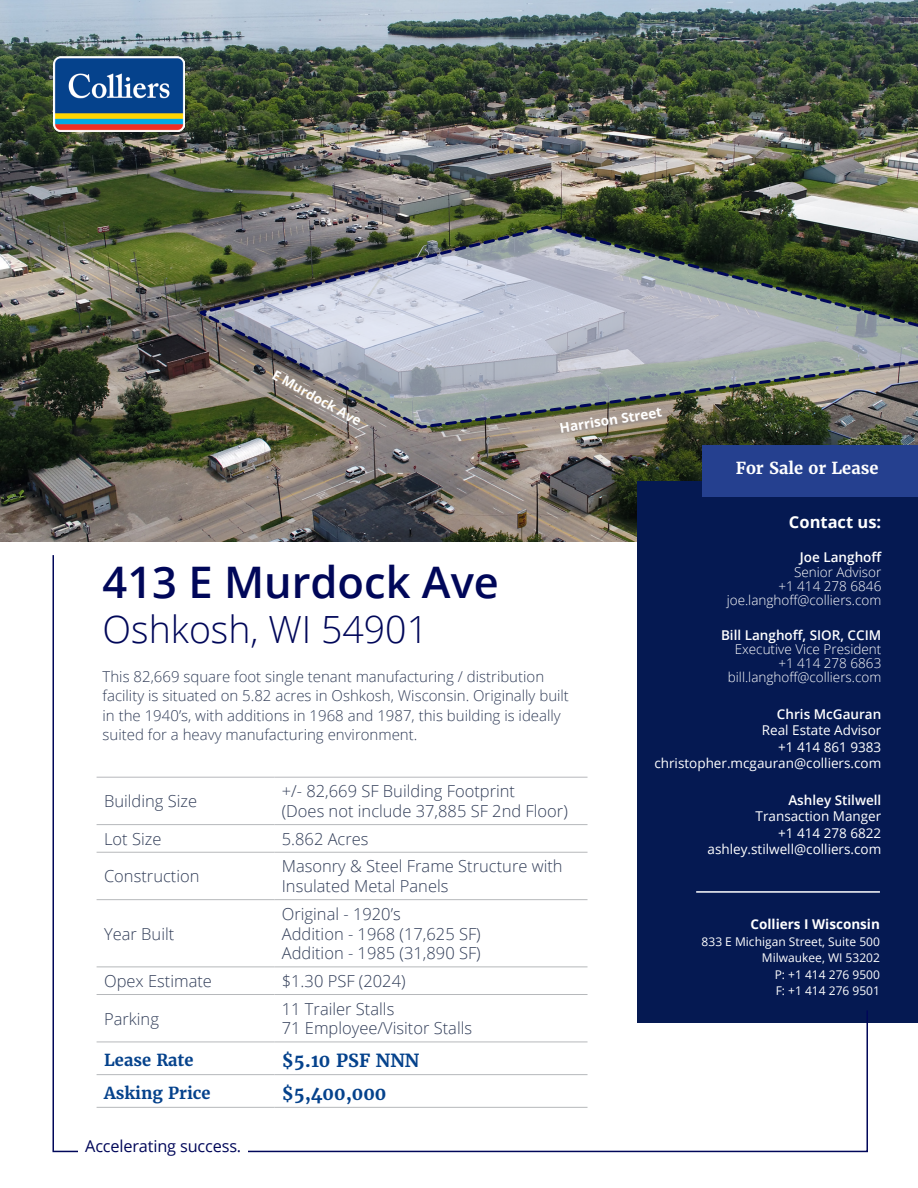
<style>
.page{position:relative;width:918px;height:1188px;background:#fff}
.page>*{position:absolute;margin:0;border:0;box-sizing:border-box;transform-origin:0 0}
.t1{font:600 43.5px "Open Sans";color:#000759}
.t2{font:300 37.5px "Open Sans";color:#000759}
.Table_1_Value{font:700 18px "Merriweather";color:#05428c}
.Table_1_Value-2{font:300 16.5px/19.8px "Open Sans";color:#323e59}
.Table_1_Label{font:300 16.5px "Open Sans";color:#323e59}
.Table_1_Label-2{font:700 16.5px "Merriweather";color:#05428c}
.t3{font:700 16.5px "Merriweather";color:#fff}
.t4{font:700 16.5px "Open Sans";color:#fff}
.t5{font:16.35px "Open Sans";letter-spacing:-.01em;color:#000759}
.t6{font:300 15px/19.5px "Open Sans";color:#323e59}
.t7{font:13.5px "Open Sans";color:#fff}
.t8{font:300 13.5px "Open Sans";color:#fff}
.t9{font:600 13.5px "Open Sans";color:#fff}
.Contact_Info{font:700 13.5px "Open Sans";color:#fff}
.t10{font:12px "Open Sans";color:#fff}
</style>
<div class="page">
<img style="left:0;top:0;width:918px;height:542px">
<hr style="left:97px;top:777px;width:177px;height:1px;background:#b6b8bb">
<hr style="left:274px;top:777px;width:314px;height:1px;background:#b6b8bb">
<hr style="left:97px;top:824px;width:177px;height:1px;background:#b6b8bb">
<hr style="left:274px;top:824px;width:314px;height:1px;background:#b6b8bb">
<hr style="left:97px;top:852px;width:177px;height:1px;background:#b6b8bb">
<hr style="left:274px;top:852px;width:314px;height:1px;background:#b6b8bb">
<hr style="left:97px;top:899px;width:177px;height:1px;background:#b6b8bb">
<hr style="left:274px;top:899px;width:314px;height:1px;background:#b6b8bb">
<hr style="left:97px;top:967px;width:177px;height:1px;background:#b6b8bb">
<hr style="left:274px;top:967px;width:314px;height:1px;background:#b6b8bb">
<hr style="left:97px;top:994px;width:177px;height:1px;background:#b6b8bb">
<hr style="left:274px;top:994px;width:314px;height:1px;background:#b6b8bb">
<div style="left:637px;top:481px;width:281px;height:542px;background:#051952"></div>
<div style="left:702px;top:446px;width:216px;height:51px;background:#25408f"></div>
<hr style="left:696px;top:891px;width:184px;height:2px;background:#fff">
<img style="left:54px;top:57px;width:130px;height:74px">
<svg style="left:52px;top:1010px;width:816px;height:143px"></svg>
<hr style="left:52px;top:555px;width:2px;height:596px;background:#000759">
<div style="left:78px;top:1140px;width:170px;height:14px;background:#fff"></div>
<img style="left:193px;top:224px;width:725px;height:206px">
<p class="Contact_Info" style="left:278px;top:365px;width:101px;rotate:29deg">E Murdock Ave</p>
<p class="Contact_Info" style="left:558px;top:418px;width:105px;rotate:-9deg">Harrison Street</p>
<p class="t3" style="left:736px;top:458px;width:144px">For Sale or Lease</p>
<p class="t1" style="left:103px;top:553px;width:398px">413 E Murdock Ave</p>
<p class="t2" style="left:103px;top:604px;width:327px">Oshkosh, WI 54901</p>
<p class="t6" style="left:103px;top:666px;width:468px">This 82,669 square foot single tenant manufacturing / distribution facility is situated on 5.82 acres in Oshkosh, Wisconsin. Originally built in the 1940’s, with additions in 1968 and 1987, this building is ideally suited for a heavy manufacturing environment.</p>
<p class="Table_1_Label" style="left:104px;top:790px;width:95px">Building Size</p>
<p class="Table_1_Value-2" style="left:282px;top:781px;width:235px">+/- 82,669 SF Building Footprint</p>
<p class="Table_1_Value-2" style="left:282px;top:801px;width:288px">(Does not include 37,885 SF 2nd Floor)</p>
<p class="Table_1_Label" style="left:104px;top:827px;width:59px">Lot Size</p>
<p class="Table_1_Value-2" style="left:282px;top:828px;width:88px">5.862 Acres</p>
<p class="Table_1_Label" style="left:104px;top:865px;width:97px">Construction</p>
<p class="Table_1_Value-2" style="left:282px;top:856px;width:282px">Masonry &amp; Steel Frame Structure with<br>Insulated Metal Panels</p>
<p class="Table_1_Label" style="left:104px;top:922px;width:72px">Year Built</p>
<p class="Table_1_Value-2" style="left:282px;top:903px;width:120px">Original - 1920’s</p>
<p class="Table_1_Value-2" style="left:282px;top:923px;width:200px">Addition - 1968 (17,625 SF)</p>
<p class="Table_1_Value-2" style="left:282px;top:943px;width:200px">Addition - 1985 (31,890 SF)</p>
<p class="Table_1_Label" style="left:104px;top:970px;width:109px">Opex Estimate</p>
<p class="Table_1_Value-2" style="left:282px;top:971px;width:125px">$1.30 PSF (2024)</p>
<p class="Table_1_Label" style="left:104px;top:1007px;width:56px">Parking</p>
<p class="Table_1_Value-2" style="left:282px;top:998px;width:114px">11 Trailer Stalls</p>
<p class="Table_1_Value-2" style="left:282px;top:1018px;width:192px">71 Employee/Visitor Stalls</p>
<p class="Table_1_Label-2" style="left:104px;top:1050px;width:91px">Lease Rate</p>
<p class="Table_1_Value" style="left:282px;top:1049px;width:139px">$5.10 PSF NNN</p>
<p class="Table_1_Label-2" style="left:104px;top:1083px;width:108px">Asking Price</p>
<p class="Table_1_Value" style="left:282px;top:1082px;width:106px">$5,400,000</p>
<p class="t5" style="left:85px;top:1135px;width:158px">Accelerating success.</p>
<p class="t4" style="left:789px;top:511px;width:94px">Contact us:</p>
<p class="t9" style="left:800px;top:548px;width:84px">Joe Langhoff</p>
<p class="t8" style="left:794px;top:562px;width:89px">Senior Advisor</p>
<p class="t8" style="left:778px;top:577px;width:105px">+1 414 278 6846</p>
<p class="t8" style="left:727px;top:591px;width:156px">joe.langhoff@colliers.com</p>
<p class="t9" style="left:721px;top:625px;width:162px">Bill Langhoff, SIOR, CCIM</p>
<p class="t8" style="left:735px;top:640px;width:148px">Executive Vice President</p>
<p class="t8" style="left:778px;top:654px;width:105px">+1 414 278 6863</p>
<p class="t8" style="left:728px;top:668px;width:155px">bill.langhoff@colliers.com</p>
<p class="t9" style="left:777px;top:705px;width:106px">Chris McGauran</p>
<p class="t7" style="left:762px;top:721px;width:121px">Real Estate Advisor</p>
<p class="t7" style="left:778px;top:738px;width:105px">+1 414 861 9383</p>
<p class="t7" style="left:654px;top:754px;width:228px">christopher.mcgauran@colliers.com</p>
<p class="t9" style="left:788px;top:790px;width:94px">Ashley Stilwell</p>
<p class="t7" style="left:756px;top:807px;width:127px">Transaction Manger</p>
<p class="t7" style="left:778px;top:824px;width:105px">+1 414 278 6822</p>
<p class="t7" style="left:708px;top:840px;width:175px">ashley.stilwell@colliers.com</p>
<p class="Contact_Info" style="left:751px;top:915px;width:131px">Colliers I Wisconsin</p>
<p class="t10" style="left:702px;top:933px;width:180px">833 E Michigan Street, Suite 500</p>
<p class="t10" style="left:762px;top:949px;width:120px">Milwaukee, WI 53202</p>
<p class="t10" style="left:775px;top:966px;width:107px">P: +1 414 276 9500</p>
<p class="t10" style="left:776px;top:982px;width:106px">F: +1 414 276 9501</p>
</div>
